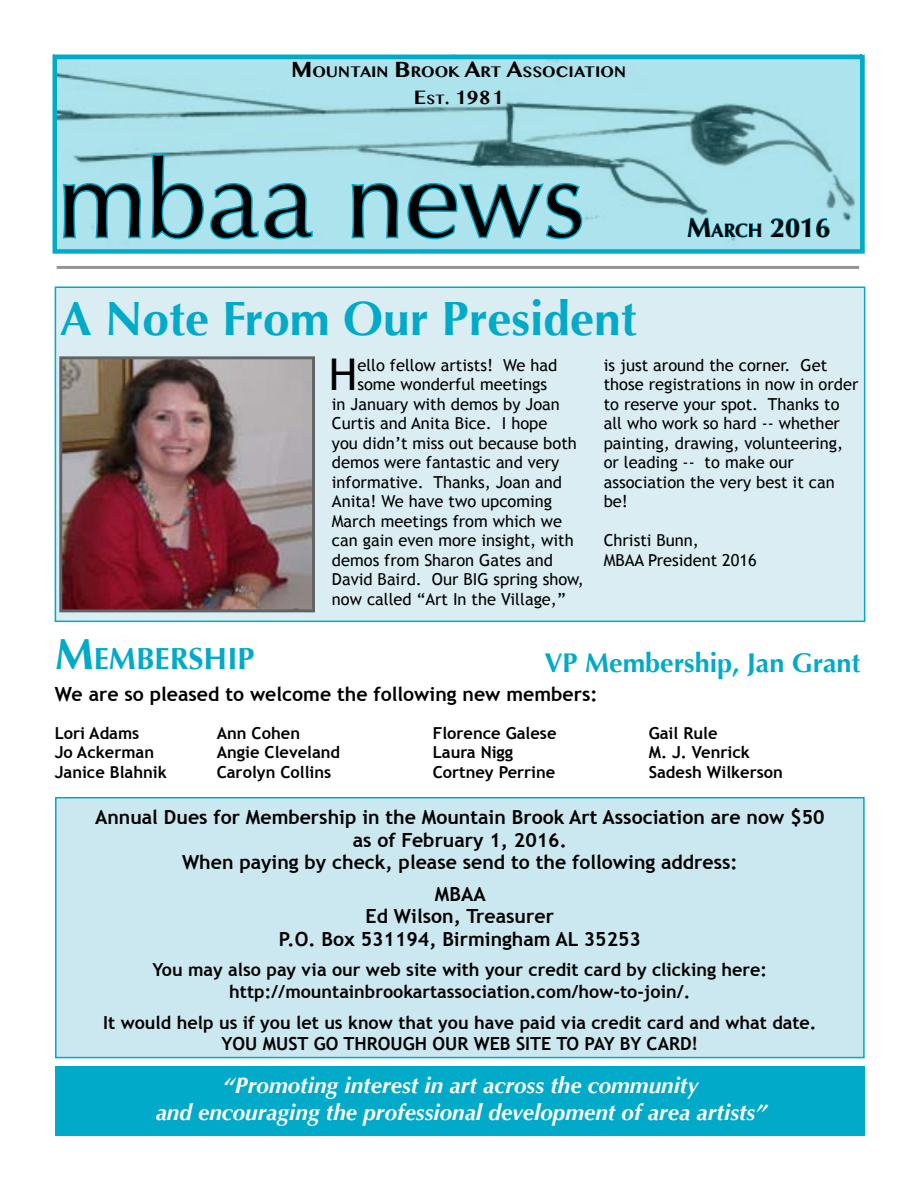
<style>
.page{position:relative;width:918px;height:1188px;background:#fff}
.page>*{position:absolute;margin:0;border:0;box-sizing:border-box;transform-origin:0 0}
.t1{font:108px "Optima";color:#000}
.t2{font:700 48px "Optima";color:#00aac8}
.t3{font:43.8px "Trebuchet MS";color:#000}
.t4{font:700 30.45px "Optima";color:#00aac8}
.t5{font:700 27px "Optima";color:#00aac8}
.t6{font:italic 700 22.5px/27px "Optima";color:#fff;text-align:center}
.t7{font:700 22.5px "Khmer MN";color:#000}
.t8{font:700 19.5px/22.5px "Trebuchet MS";color:#000;text-align:center}
.t9{font:700 18.9px "Optima";color:#000}
.t10{font:700 18px/21.6px "Trebuchet MS";color:#000;text-align:center}
.t11{font:700 17.85px "Khmer MN";color:#000}
.t12{font:16.5px/19.5px "Trebuchet MS";color:#000}
.t13{font:700 16.5px "Trebuchet MS";color:#000}
.s1{font-size:25.5px}
.s2{font-size:15.75px}
.s3{font-size:27px}
.s4{font-size:43.5px}
</style>
<div class="page">
<hr style="left:57px;top:266px;width:802px;height:3px;background:#939598">
<img style="left:57px;top:60px;width:803px;height:189px">
<svg style="left:61px;top:181px;width:82px;height:59px;background:#7dd3e2"></svg>
<svg style="left:150px;top:152px;width:164px;height:89px;background:#87d5e3"></svg>
<svg style="left:350px;top:181px;width:50px;height:59px;background:#7bd2e2"></svg>
<svg style="left:406px;top:181px;width:178px;height:60px;background:#7ed3e2"></svg>
<svg style="left:687px;top:209px;width:75px;height:29px;background:#8ad5e2"></svg>
<svg style="left:770px;top:217px;width:60px;height:21px"></svg>
<div style="left:52px;top:55px;width:813px;height:199px;border:4px solid #00aac8"></div>
<div style="left:55px;top:286px;width:810px;height:336px;background:#d9edf3;border:2px solid #00aac8"></div>
<img style="left:59px;top:356px;width:256px;height:257px">
<div style="left:55px;top:1066px;width:810px;height:70px;background:#00aac8"></div>
<div style="left:56px;top:798px;width:808px;height:260px;background:#cbe7ef"></div>
<div style="left:55px;top:797px;width:810px;height:261px;border:2px solid #00aac8"></div>
<p class="t11" style="left:291px;top:60px;width:336px"><span class="s1">M</span>OUNTAIN <span class="s1">B</span>ROOK <span class="s1">A</span>RT <span class="s1">A</span>SSOCIATION</p>
<h3 class="t7" style="left:414px;top:83px;width:91px">E<span class="s2">ST</span>. 1981</h3>
<h1 class="t1" style="left:57px;top:137px;width:530px">mbaa news</h1>
<p class="t9" style="left:687px;top:219px;width:145px"><span class="s3">M</span>ARCH <span class="s3">2016</span></p>
<h2 class="t2" style="left:60px;top:290px;width:579px">A Note From Our President</h2>
<h3 class="t3" style="left:329px;top:349px;width:30px">H</h3>
<p class="t12" style="left:357px;top:355px;width:201px">ello fellow artists! We had</p>
<p class="t12" style="left:604px;top:355px;width:256px">is just around the corner. Get those registrations in now in order to reserve your spot. Thanks to all who work so hard -- whether painting, drawing, volunteering, or leading -- to make our association the very best it can be!</p>
<p class="t12" style="left:604px;top:531px;width:155px">Christi Bunn,<br>MBAA President 2016</p>
<p class="t12" style="left:357px;top:375px;width:191px">some wonderful meetings</p>
<p class="t12" style="left:332px;top:394px;width:229px">in January with demos by Joan</p>
<p class="t12" style="left:332px;top:414px;width:217px">Curtis and Anita Bice. I hope</p>
<p class="t12" style="left:332px;top:433px;width:246px">you didn’t miss out because both</p>
<p class="t12" style="left:332px;top:453px;width:229px">demos were fantastic and very</p>
<p class="t12" style="left:332px;top:472px;width:231px">informative. Thanks, Joan and</p>
<p class="t12" style="left:332px;top:492px;width:222px">Anita! We have two upcoming</p>
<p class="t12" style="left:332px;top:511px;width:232px">March meetings from which we</p>
<p class="t12" style="left:332px;top:531px;width:243px">can gain even more insight, with</p>
<p class="t12" style="left:332px;top:550px;width:223px">demos from Sharon Gates and</p>
<p class="t12" style="left:332px;top:570px;width:254px">David Baird. Our BIG spring show,</p>
<p class="t12" style="left:332px;top:589px;width:235px">now called “Art In the Village,”</p>
<h3 class="t4" style="left:55px;top:641px;width:201px"><span class="s4">M</span>EMBERSHIP</h3>
<h3 class="t5" style="left:545px;top:647px;width:317px">VP Membership, Jan Grant</h3>
<p class="t8" style="left:55px;top:683px;width:544px">We are so pleased to welcome the following new members:</p>
<p class="t13" style="left:55px;top:722px;width:86px">Lori Adams</p>
<p class="t13" style="left:217px;top:722px;width:85px">Ann Cohen</p>
<p class="t13" style="left:433px;top:722px;width:125px">Florence Galese</p>
<p class="t13" style="left:649px;top:722px;width:70px">Gail Rule</p>
<p class="t13" style="left:55px;top:742px;width:101px">Jo Ackerman</p>
<p class="t13" style="left:217px;top:742px;width:125px">Angie Cleveland</p>
<p class="t13" style="left:433px;top:742px;width:82px">Laura Nigg</p>
<p class="t13" style="left:649px;top:742px;width:103px">M. J. Venrick</p>
<p class="t13" style="left:55px;top:761px;width:114px">Janice Blahnik</p>
<p class="t13" style="left:217px;top:761px;width:116px">Carolyn Collins</p>
<p class="t13" style="left:433px;top:761px;width:124px">Cortney Perrine</p>
<p class="t13" style="left:649px;top:761px;width:136px">Sadesh Wilkerson</p>
<p class="t8" style="left:95px;top:806px;width:731px">Annual Dues for Membership in the Mountain Brook Art Association are now $50 as of February 1, 2016.<br>When paying by check, please send to the following address:</p>
<p class="t8" style="left:279px;top:883px;width:364px">MBAA<br>Ed Wilson, Treasurer<br>P.O. Box 531194, Birmingham AL 35253</p>
<p class="t10" style="left:153px;top:959px;width:616px">You may also pay via our web site with your credit card by clicking here: http://mountainbrookartassociation.com/how-to-join/.</p>
<p class="t10" style="left:103px;top:1011px;width:715px">It would help us if you let us know that you have paid via credit card and what date.<br>YOU MUST GO THROUGH OUR WEB SITE TO PAY BY CARD!</p>
<h3 class="t6" style="left:156px;top:1072px;width:612px">“Promoting interest in art across the community<br>and encouraging the professional development of area artists”</h3>
</div>
